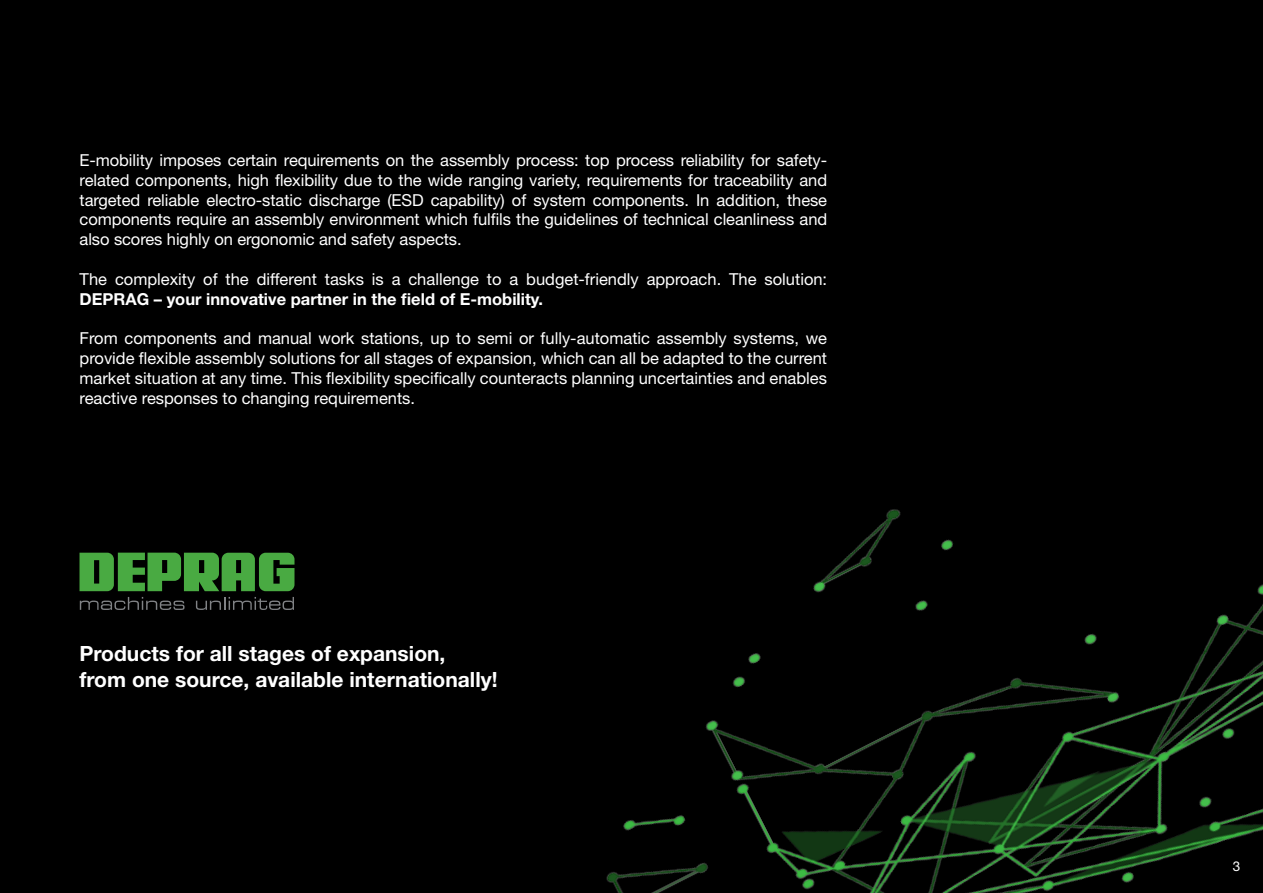
<style>
.page{position:relative;width:1263px;height:893px;background:#000}
.page>*{position:absolute;margin:0;border:0;box-sizing:border-box;transform-origin:0 0}
.t1{font:700 21px/25.2px "Helvetica Neue LT Std";color:#fff}
.t2{font:16.5px/19.8px "Helvetica Neue LT Std";color:#fff;text-align:justify}
.t3{font:700 16.5px "Helvetica Neue LT Std";color:#fff}
.t4{font:13.5px "Helvetica Neue LT Std";color:#fff}
</style>
<div class="page">
<img style="left:606px;top:509px;width:657px;height:384px">
<svg style="left:80px;top:553px;width:214px;height:38px"></svg>
<svg style="left:80px;top:597px;width:105px;height:13px"></svg>
<svg style="left:196px;top:597px;width:98px;height:13px"></svg>
<p class="t2" style="left:80px;top:150px;width:749px">E-mobility imposes certain requirements on the assembly process: top process reliability for safety&shy;related components, high flexibility due to the wide ranging variety, requirements for traceability and targeted reliable electro-static discharge (ESD capability) of system components. In addition, these components require an assembly environment which fulfils the guidelines of technical cleanliness and also scores highly on ergonomic and safety aspects.</p>
<p class="t2" style="left:80px;top:269px;width:749px">The complexity of the different tasks is a challenge to a budget-friendly approach. The solution:</p>
<p class="t3" style="left:80px;top:289px;width:465px">DEPRAG – your innovative partner in the field of E-mobility.</p>
<p class="t2" style="left:79px;top:328px;width:749px">From components and manual work stations, up to semi or fully-automatic assembly systems, we provide flexible assembly solutions for all stages of expansion, which can all be adapted to the current market situation at any time. This flexibility specifically counteracts planning uncertainties and enables reactive responses to changing requirements.</p>
<p class="t1" style="left:80px;top:641px;width:419px">Products for all stages of expansion,<br>from one source, available internationally!</p>
<p class="t4" style="left:1233px;top:859px;width:9px">3</p>
</div>
